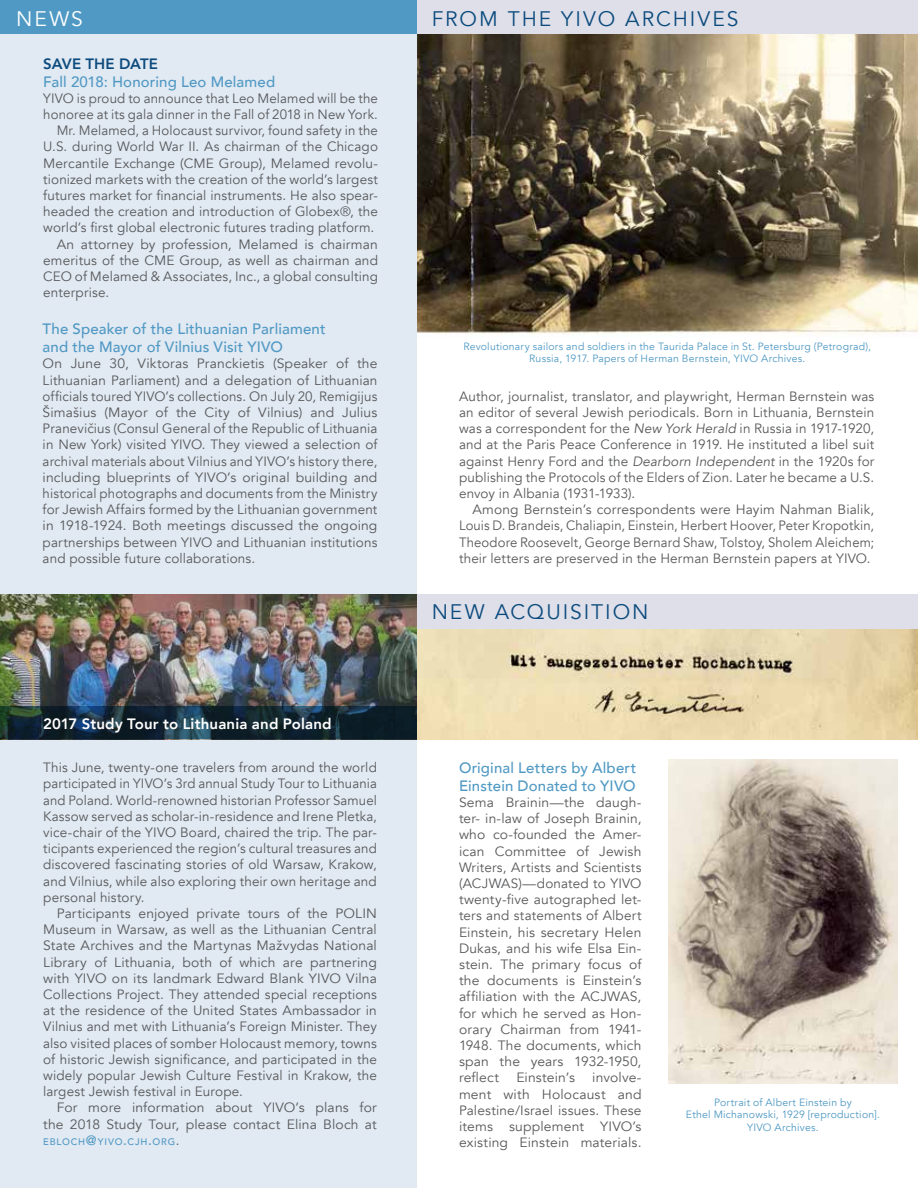
<style>
.page{position:relative;width:918px;height:1188px;background:#fff}
.page>*{position:absolute;margin:0;border:0;box-sizing:border-box;transform-origin:0 0}
.t1{font:21px "Avenir";letter-spacing:.095em;color:#0c4b7e}
.t2{font:21px "Avenir";color:#fff}
.t3{font:500 15px/18px "Avenir";letter-spacing:.01em;color:#5099c4}
.t4{font:800 15px "Avenir";letter-spacing:.01em;color:#fff}
.t5{font:800 15px "Avenir";color:#0c4b7e}
.t6{font:13.5px/16.2px "Avenir";letter-spacing:.01em;color:#58595b;text-align:justify}
.t7{font:10.5px/12.6px "Avenir";letter-spacing:.02em;color:#5099c4;text-align:center}
.t8{font:500 9.45px "Avenir";letter-spacing:.085em;color:#5099c4}
.s1{font-size:13.5px}
.s2{font-weight:400;font-size:13.5px;color:#58595b}
.s3{font-style:italic}
</style>
<div class="page">
<img style="left:417px;top:628px;width:501px;height:111px">
<div style="left:417px;top:594px;width:501px;height:34px;background:#dedfe8"></div>
<div style="left:417px;top:0;width:501px;height:35px;background:#dedfe8"></div>
<img style="left:417px;top:35px;width:501px;height:300px">
<div style="left:0;top:0;width:417px;height:1188px;background:#e1e9f2"></div>
<img style="left:0;top:594px;width:417px;height:112px">
<svg style="left:0;top:706px;width:417px;height:33px;background:#132935"></svg>
<div style="left:0;top:0;width:417px;height:34px;background:#5099c4"></div>
<img style="left:669px;top:760px;width:228px;height:324px">
<h1 class="t2" style="left:16px;top:6px;width:68px">NEWS</h1>
<h1 class="t1" style="left:432px;top:6px;width:308px">FROM THE YIVO ARCHIVES</h1>
<p class="t5" style="left:43px;top:50px;width:116px">SAVE THE DATE</p>
<p class="t3" style="left:43px;top:72px;width:234px">Fall 2018: Honoring Leo Melamed</p>
<p class="t6" style="left:43px;top:90px;width:336px">YIVO is proud to announce that Leo Melamed will be the</p>
<p class="t6" style="left:43px;top:106px;width:336px">honoree at its gala dinner in the Fall of 2018 in New York.</p>
<p class="t6" style="left:57px;top:123px;width:323px">Mr. Melamed, a Holocaust survivor, found safety in the</p>
<p class="t6" style="left:43px;top:139px;width:336px">U.S. during World War II. As chairman of the Chicago</p>
<p class="t6" style="left:43px;top:155px;width:336px">Mercantile Exchange (CME Group), Melamed revolu-</p>
<p class="t6" style="left:43px;top:171px;width:336px">tionized markets with the creation of the world’s largest</p>
<p class="t6" style="left:43px;top:187px;width:336px">futures market for financial instruments. He also spear-</p>
<p class="t6" style="left:43px;top:204px;width:336px">headed the creation and introduction of Globex®, the</p>
<p class="t6" style="left:43px;top:220px;width:333px">world’s first global electronic futures trading platform.</p>
<p class="t6" style="left:57px;top:236px;width:323px">An attorney by profession, Melamed is chairman</p>
<p class="t6" style="left:43px;top:252px;width:336px">emeritus of the CME Group, as well as chairman and</p>
<p class="t6" style="left:43px;top:268px;width:336px">CEO of Melamed &amp; Associates, Inc., a global consulting</p>
<p class="t6" style="left:43px;top:285px;width:68px">enterprise.</p>
<p class="t3" style="left:43px;top:319px;width:285px">The Speaker of the Lithuanian Parliament and the Mayor of Vilnius Visit YIVO</p>
<p class="t6" style="left:43px;top:356px;width:336px">On June 30, Viktoras Pranckietis (Speaker of the Lithuanian Parliament) and a delegation of Lithuanian officials toured YIVO’s collections. On July 20, Remigijus Šimašius (Mayor of the City of Vilnius) and Julius Pranevičius (Consul General of the Republic of Lithuania in New York) visited YIVO. They viewed a selection of archival materials about Vilnius and YIVO’s history there, including blueprints of YIVO’s original building and historical photographs and documents from the Ministry for Jewish Affairs formed by the Lithuanian government in 1918-1924. Both meetings discussed the ongoing partnerships between YIVO and Lithuanian institutions and possible future collaborations.</p>
<p class="t4" style="left:43px;top:710px;width:290px">2017 Study Tour to Lithuania and Poland</p>
<p class="t6" style="left:43px;top:760px;width:335px">This June, twenty-one travelers from around the world participated in YIVO’s 3rd annual Study Tour to Lithuania and Poland. World-renowned historian Professor Samuel Kassow served as scholar-in-residence and Irene Pletka, vice-chair of the YIVO Board, chaired the trip. The par&shy;ticipants experienced the region’s cultural treasures and discovered fascinating stories of old Warsaw, Krakow, and Vilnius, while also exploring their own heritage and personal history.</p>
<p class="t6" style="left:43px;top:905px;width:335px;text-indent:14px">Participants enjoyed private tours of the POLIN Museum in Warsaw, as well as the Lithuanian Central State Archives and the Martynas Mažvydas National Library of Lithuania, both of which are partnering with YIVO on its landmark Edward Blank YIVO Vilna Collections Project. They attended special receptions at the residence of the United States Ambassador in Vilnius and met with Lithuania’s Foreign Minister. They also visited places of somber Holocaust memory, towns of historic Jewish significance, and participated in the widely popular Jewish Culture Festival in Krakow, the largest Jewish festival in Europe.</p>
<p class="t6" style="left:43px;top:1100px;width:335px;text-align:right">For more information about YIVO’s plans for the 2018 Study Tour, please contact Elina Bloch at</p>
<p class="t8" style="left:43px;top:1133px;width:138px">EBLOCH<span class="s1">@</span>YIVO<span class="s1">.</span>CJH<span class="s1">.</span>ORG<span class="s2">.</span></p>
<p class="t7" style="left:463px;top:340px;width:409px">Revolutionary sailors and soldiers in the Taurida Palace in St. Petersburg (Petrograd),<br>Russia, 1917. Papers of Herman Bernstein, YIVO Archives.</p>
<p class="t6" style="left:459px;top:388px;width:417px">Author, journalist, translator, and playwright, Herman Bernstein was an editor of several Jewish periodicals. Born in Lithuania, Bernstein was a correspondent for the <span class="s3">New York Herald</span> in Russia in 1917-1920, and at the Paris Peace Conference in 1919. He instituted a libel suit against Henry Ford and the <span class="s3">Dearborn Independent</span> in the 1920s for publishing the Protocols of the Elders of Zion. Later he became a U.S. envoy in Albania (1931-1933).</p>
<p class="t6" style="left:459px;top:502px;width:417px;text-indent:14px">Among Bernstein’s correspondents were Hayim Nahman Bialik, Louis D. Brandeis, Chaliapin, Einstein, Herbert Hoover, Peter Kropotkin, Theodore Roosevelt, George Bernard Shaw, Tolstoy, Sholem Aleichem; their letters are preserved in the Herman Bernstein papers at YIVO.</p>
<h1 class="t1" style="left:432px;top:599px;width:218px">NEW ACQUISITION</h1>
<p class="t3" style="left:459px;top:758px;width:179px">Original Letters by Albert<br>Einstein Donated to YIVO</p>
<p class="t6" style="left:459px;top:795px;width:184px">Sema Brainin—the daugh&shy;ter- in-law of Joseph Brainin, who co-founded the Amer&shy;ican Committee of Jewish Writers, Artists and Scientists (ACJWAS)—donated to YIVO twenty-five autographed let&shy;ters and statements of Albert Einstein, his secretary Helen Dukas, and his wife Elsa Ein&shy;stein. The primary focus of the documents is Einstein’s affiliation with the ACJWAS, for which he served as Hon&shy;orary Chairman from 1941- 1948. The documents, which span the years 1932-1950, reflect</p>
<p class="t6" style="left:459px;top:1070px;width:184px;text-indent:133px">involve&shy;ment with Holocaust and Palestine/Israel issues. These items supplement YIVO’s existing Einstein materials.</p>
<p class="t6" style="left:516px;top:1070px;width:60px">Einstein’s</p>
<p class="t7" style="left:686px;top:1096px;width:196px">Portrait of Albert Einstein by<br>Ethel Michanowski, 1929 [reproduction].<br>YIVO Archives.</p>
</div>
